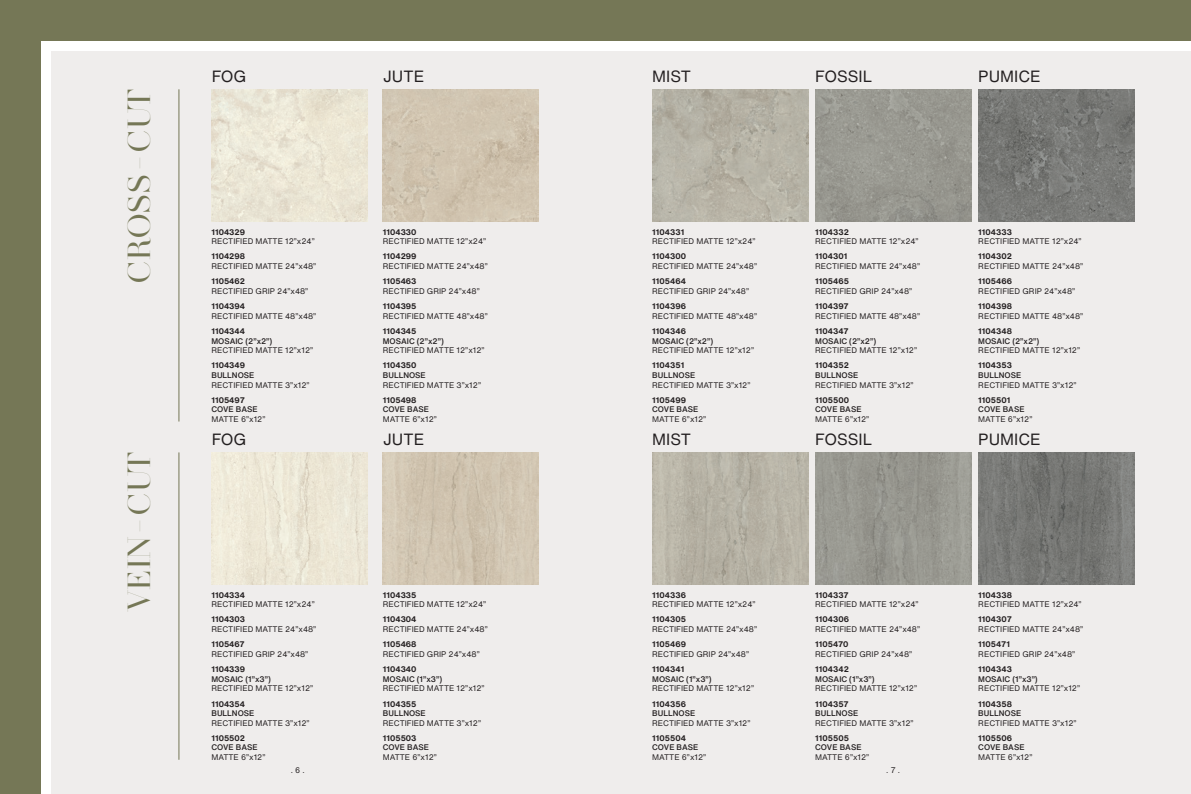
<style>
.page{position:relative;width:1191px;height:794px;background:#fff}
.page>*{position:absolute;margin:0;border:0;box-sizing:border-box;transform-origin:0 0}
.INTRO_colour_name{font:32px "MADESAONARA2";color:#757756}
.t1{font:16px "Helvetica Now Text";color:#231f20}
.t2{font:8px/9.6px "Helvetica Now Text";color:#231f20}
.t3{font:500 8px "Helvetica Now Text";color:#231f20}
.t4{font:700 8px "Helvetica Now Text";color:#231f20}
.s1{font-weight:700}
.s2{font-weight:500}
</style>
<div class="page">
<div style="left:0;top:0;width:40px;height:794px;background:#757756"></div>
<div style="left:0;top:0;width:1191px;height:40px;background:#757756"></div>
<div style="left:51px;top:51px;width:1140px;height:743px;background:#efedec"></div>
<img style="left:652px;top:89px;width:156px;height:132px">
<img style="left:383px;top:89px;width:156px;height:132px">
<img style="left:978px;top:89px;width:156px;height:132px">
<img style="left:211px;top:89px;width:156px;height:132px">
<img style="left:815px;top:89px;width:156px;height:132px">
<img style="left:211px;top:452px;width:156px;height:132px">
<img style="left:652px;top:452px;width:156px;height:132px">
<img style="left:383px;top:452px;width:156px;height:132px">
<img style="left:978px;top:452px;width:156px;height:132px">
<img style="left:815px;top:452px;width:156px;height:132px">
<hr style="left:178px;top:89px;width:1px;height:332px;background:#757756">
<hr style="left:178px;top:452px;width:1px;height:307px;background:#757756">
<p class="INTRO_colour_name" style="left:120px;top:281px;width:193px;rotate:-90deg">CROSS-CUT</p>
<p class="INTRO_colour_name" style="left:120px;top:606px;width:155px;rotate:-90deg">VEIN-CUT</p>
<p class="t1" style="left:212px;top:64px;width:36px">FOG</p>
<p class="t1" style="left:383px;top:64px;width:43px">JUTE</p>
<p class="t1" style="left:652px;top:64px;width:40px">MIST</p>
<p class="t1" style="left:815px;top:64px;width:58px">FOSSIL</p>
<p class="t1" style="left:978px;top:64px;width:64px">PUMICE</p>
<p class="t2" style="left:211px;top:227px;width:105px"><span class="s1">1104329<br></span>RECTIFIED MATTE 12”x24”</p>
<p class="t2" style="left:211px;top:251px;width:106px"><span class="s1">1104298<br></span>RECTIFIED MATTE 24”x48”</p>
<p class="t2" style="left:211px;top:276px;width:98px"><span class="s1">1105462<br></span>RECTIFIED GRIP 24”x48”</p>
<p class="t2" style="left:211px;top:301px;width:106px"><span class="s1">1104394<br></span>RECTIFIED MATTE 48”x48”</p>
<p class="t2" style="left:211px;top:326px;width:103px"><span class="s1">1104344<br></span><span class="s2">MOSAIC (2”x2”)<br></span>RECTIFIED MATTE 12”x12”</p>
<p class="t2" style="left:211px;top:361px;width:100px"><span class="s1">1104349<br></span><span class="s2">BULLNOSE<br></span>RECTIFIED MATTE 3”x12”</p>
<p class="t4" style="left:211px;top:394px;width:35px">1105497</p>
<p class="t3" style="left:211px;top:403px;width:48px">COVE BASE</p>
<p class="t2" style="left:211px;top:414px;width:56px">MATTE 6”x12”</p>
<p class="t2" style="left:383px;top:227px;width:105px"><span class="s1">1104330<br></span>RECTIFIED MATTE 12”x24”</p>
<p class="t2" style="left:383px;top:251px;width:106px"><span class="s1">1104299<br></span>RECTIFIED MATTE 24”x48”</p>
<p class="t2" style="left:383px;top:276px;width:98px"><span class="s1">1105463<br></span>RECTIFIED GRIP 24”x48”</p>
<p class="t2" style="left:383px;top:301px;width:106px"><span class="s1">1104395<br></span>RECTIFIED MATTE 48”x48”</p>
<p class="t2" style="left:383px;top:326px;width:103px"><span class="s1">1104345<br></span><span class="s2">MOSAIC (2”x2”)<br></span>RECTIFIED MATTE 12”x12”</p>
<p class="t2" style="left:383px;top:361px;width:100px"><span class="s1">1104350<br></span><span class="s2">BULLNOSE<br></span>RECTIFIED MATTE 3”x12”</p>
<p class="t4" style="left:383px;top:394px;width:35px">1105498</p>
<p class="t3" style="left:383px;top:403px;width:48px">COVE BASE</p>
<p class="t2" style="left:383px;top:414px;width:56px">MATTE 6”x12”</p>
<p class="t2" style="left:652px;top:227px;width:105px"><span class="s1">1104331<br></span>RECTIFIED MATTE 12”x24”</p>
<p class="t2" style="left:652px;top:251px;width:106px"><span class="s1">1104300<br></span>RECTIFIED MATTE 24”x48”</p>
<p class="t2" style="left:652px;top:276px;width:98px"><span class="s1">1105464<br></span>RECTIFIED GRIP 24”x48”</p>
<p class="t2" style="left:652px;top:301px;width:106px"><span class="s1">1104396<br></span>RECTIFIED MATTE 48”x48”</p>
<p class="t2" style="left:652px;top:326px;width:103px"><span class="s1">1104346<br></span><span class="s2">MOSAIC (2”x2”)<br></span>RECTIFIED MATTE 12”x12”</p>
<p class="t2" style="left:652px;top:361px;width:100px"><span class="s1">1104351<br></span><span class="s2">BULLNOSE<br></span>RECTIFIED MATTE 3”x12”</p>
<p class="t4" style="left:652px;top:394px;width:35px">1105499</p>
<p class="t3" style="left:652px;top:403px;width:48px">COVE BASE</p>
<p class="t2" style="left:652px;top:414px;width:56px">MATTE 6”x12”</p>
<p class="t2" style="left:815px;top:227px;width:105px"><span class="s1">1104332<br></span>RECTIFIED MATTE 12”x24”</p>
<p class="t2" style="left:815px;top:251px;width:106px"><span class="s1">1104301<br></span>RECTIFIED MATTE 24”x48”</p>
<p class="t2" style="left:815px;top:276px;width:98px"><span class="s1">1105465<br></span>RECTIFIED GRIP 24”x48”</p>
<p class="t2" style="left:815px;top:301px;width:106px"><span class="s1">1104397<br></span>RECTIFIED MATTE 48”x48”</p>
<p class="t2" style="left:815px;top:326px;width:103px"><span class="s1">1104347<br></span><span class="s2">MOSAIC (2”x2”)<br></span>RECTIFIED MATTE 12”x12”</p>
<p class="t2" style="left:815px;top:361px;width:100px"><span class="s1">1104352<br></span><span class="s2">BULLNOSE<br></span>RECTIFIED MATTE 3”x12”</p>
<p class="t4" style="left:815px;top:394px;width:35px">1105500</p>
<p class="t3" style="left:815px;top:403px;width:48px">COVE BASE</p>
<p class="t2" style="left:815px;top:414px;width:56px">MATTE 6”x12”</p>
<p class="t2" style="left:978px;top:227px;width:105px"><span class="s1">1104333<br></span>RECTIFIED MATTE 12”x24”</p>
<p class="t2" style="left:978px;top:251px;width:106px"><span class="s1">1104302<br></span>RECTIFIED MATTE 24”x48”</p>
<p class="t2" style="left:978px;top:276px;width:98px"><span class="s1">1105466<br></span>RECTIFIED GRIP 24”x48”</p>
<p class="t2" style="left:978px;top:301px;width:106px"><span class="s1">1104398<br></span>RECTIFIED MATTE 48”x48”</p>
<p class="t2" style="left:978px;top:326px;width:103px"><span class="s1">1104348<br></span><span class="s2">MOSAIC (2”x2”)<br></span>RECTIFIED MATTE 12”x12”</p>
<p class="t2" style="left:978px;top:361px;width:100px"><span class="s1">1104353<br></span><span class="s2">BULLNOSE<br></span>RECTIFIED MATTE 3”x12”</p>
<p class="t4" style="left:978px;top:394px;width:34px">1105501</p>
<p class="t3" style="left:978px;top:403px;width:48px">COVE BASE</p>
<p class="t2" style="left:978px;top:414px;width:56px">MATTE 6”x12”</p>
<p class="t1" style="left:212px;top:427px;width:36px">FOG</p>
<p class="t1" style="left:383px;top:427px;width:43px">JUTE</p>
<p class="t1" style="left:652px;top:427px;width:40px">MIST</p>
<p class="t1" style="left:815px;top:427px;width:58px">FOSSIL</p>
<p class="t1" style="left:978px;top:427px;width:64px">PUMICE</p>
<p class="t2" style="left:211px;top:590px;width:105px"><span class="s1">1104334<br></span>RECTIFIED MATTE 12”x24”</p>
<p class="t2" style="left:211px;top:614px;width:106px"><span class="s1">1104303<br></span>RECTIFIED MATTE 24”x48”</p>
<p class="t2" style="left:211px;top:639px;width:98px"><span class="s1">1105467<br></span>RECTIFIED GRIP 24”x48”</p>
<p class="t2" style="left:211px;top:664px;width:103px"><span class="s1">1104339<br></span><span class="s2">MOSAIC (1”x3”)<br></span>RECTIFIED MATTE 12”x12”</p>
<p class="t2" style="left:211px;top:699px;width:100px"><span class="s1">1104354<br></span><span class="s2">BULLNOSE<br></span>RECTIFIED MATTE 3”x12”</p>
<p class="t4" style="left:211px;top:732px;width:35px">1105502</p>
<p class="t3" style="left:211px;top:741px;width:48px">COVE BASE</p>
<p class="t2" style="left:211px;top:752px;width:56px">MATTE 6”x12”</p>
<p class="t2" style="left:383px;top:590px;width:105px"><span class="s1">1104335<br></span>RECTIFIED MATTE 12”x24”</p>
<p class="t2" style="left:383px;top:614px;width:106px"><span class="s1">1104304<br></span>RECTIFIED MATTE 24”x48”</p>
<p class="t2" style="left:383px;top:639px;width:98px"><span class="s1">1105468<br></span>RECTIFIED GRIP 24”x48”</p>
<p class="t2" style="left:383px;top:664px;width:103px"><span class="s1">1104340<br></span><span class="s2">MOSAIC (1”x3”)<br></span>RECTIFIED MATTE 12”x12”</p>
<p class="t2" style="left:383px;top:699px;width:100px"><span class="s1">1104355<br></span><span class="s2">BULLNOSE<br></span>RECTIFIED MATTE 3”x12”</p>
<p class="t4" style="left:383px;top:732px;width:35px">1105503</p>
<p class="t3" style="left:383px;top:741px;width:48px">COVE BASE</p>
<p class="t2" style="left:383px;top:752px;width:56px">MATTE 6”x12”</p>
<p class="t2" style="left:652px;top:590px;width:105px"><span class="s1">1104336<br></span>RECTIFIED MATTE 12”x24”</p>
<p class="t2" style="left:652px;top:614px;width:106px"><span class="s1">1104305<br></span>RECTIFIED MATTE 24”x48”</p>
<p class="t2" style="left:652px;top:639px;width:98px"><span class="s1">1105469<br></span>RECTIFIED GRIP 24”x48”</p>
<p class="t2" style="left:652px;top:664px;width:103px"><span class="s1">1104341<br></span><span class="s2">MOSAIC (1”x3”)<br></span>RECTIFIED MATTE 12”x12”</p>
<p class="t2" style="left:652px;top:699px;width:100px"><span class="s1">1104356<br></span><span class="s2">BULLNOSE<br></span>RECTIFIED MATTE 3”x12”</p>
<p class="t4" style="left:652px;top:732px;width:35px">1105504</p>
<p class="t3" style="left:652px;top:741px;width:48px">COVE BASE</p>
<p class="t2" style="left:652px;top:752px;width:56px">MATTE 6”x12”</p>
<p class="t2" style="left:815px;top:590px;width:105px"><span class="s1">1104337<br></span>RECTIFIED MATTE 12”x24”</p>
<p class="t2" style="left:815px;top:614px;width:106px"><span class="s1">1104306<br></span>RECTIFIED MATTE 24”x48”</p>
<p class="t2" style="left:815px;top:639px;width:98px"><span class="s1">1105470<br></span>RECTIFIED GRIP 24”x48”</p>
<p class="t2" style="left:815px;top:664px;width:103px"><span class="s1">1104342<br></span><span class="s2">MOSAIC (1”x3”)<br></span>RECTIFIED MATTE 12”x12”</p>
<p class="t2" style="left:815px;top:699px;width:100px"><span class="s1">1104357<br></span><span class="s2">BULLNOSE<br></span>RECTIFIED MATTE 3”x12”</p>
<p class="t4" style="left:815px;top:732px;width:35px">1105505</p>
<p class="t3" style="left:815px;top:741px;width:48px">COVE BASE</p>
<p class="t2" style="left:815px;top:752px;width:56px">MATTE 6”x12”</p>
<p class="t2" style="left:291px;top:764px;width:15px">. 6 .</p>
<p class="t2" style="left:886px;top:764px;width:15px">. 7 .</p>
<p class="t2" style="left:978px;top:590px;width:105px"><span class="s1">1104338<br></span>RECTIFIED MATTE 12”x24”</p>
<p class="t2" style="left:978px;top:614px;width:106px"><span class="s1">1104307<br></span>RECTIFIED MATTE 24”x48”</p>
<p class="t2" style="left:978px;top:639px;width:98px"><span class="s1">1105471<br></span>RECTIFIED GRIP 24”x48”</p>
<p class="t2" style="left:978px;top:664px;width:103px"><span class="s1">1104343<br></span><span class="s2">MOSAIC (1”x3”)<br></span>RECTIFIED MATTE 12”x12”</p>
<p class="t2" style="left:978px;top:699px;width:100px"><span class="s1">1104358<br></span><span class="s2">BULLNOSE<br></span>RECTIFIED MATTE 3”x12”</p>
<p class="t4" style="left:978px;top:732px;width:35px">1105506</p>
<p class="t3" style="left:978px;top:741px;width:48px">COVE BASE</p>
<p class="t2" style="left:978px;top:752px;width:56px">MATTE 6”x12”</p>
</div>
